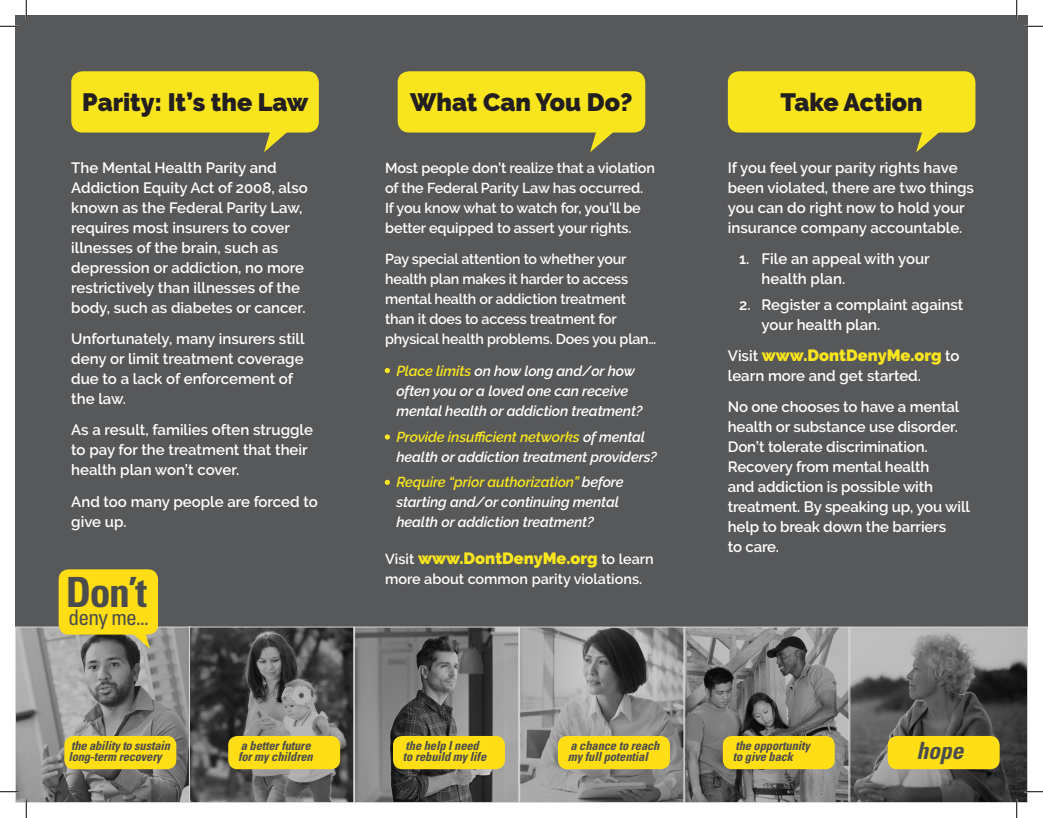
<style>
.page{position:relative;width:1043px;height:818px;background:#fff}
.page>*{position:absolute;margin:0;border:0;box-sizing:border-box;transform-origin:0 0}
.t1{font:700 condensed 41.62px "Univers";color:#4b4c4d}
.t2{font:900 25px "Raleway";color:#231f20}
.t3{font:italic 700 condensed 23.75px "Univers";color:#4b4c4d}
.t4{font:condensed 21.5px "Univers";letter-spacing:-.035em;color:#4b4c4d}
.t5{font:900 16.25px "Raleway";color:#f9e51e}
.t6{font:600 15px/20px "Raleway";color:#fff}
.t7{font:600 14.38px/20px "Raleway";letter-spacing:-.015em;color:#fff}
.t8{font:italic 600 14.38px/20px "Raleway";letter-spacing:-.01em;color:#fff}
.t9{font:italic 700 condensed 12.5px/11.2px "Univers";letter-spacing:-.01em;color:#4b4c4d}
.s1{color:#f9e51e}
.s2{font-weight:600;font-size:14.38px;color:#fff}
.s3{font-weight:600;font-size:15px;color:#fff}
</style>
<div class="page">
<div style="left:15px;top:15px;width:1013px;height:787px;background:#57585a"></div>
<div style="left:71px;top:71px;width:248px;height:61px;background:#f9e51e;border-radius:11px"></div>
<div style="left:398px;top:71px;width:247px;height:61px;background:#f9e51e;border-radius:11px"></div>
<div style="left:728px;top:71px;width:247px;height:61px;background:#f9e51e;border-radius:11px"></div>
<svg style="left:15px;top:626px;width:1013px;height:176px;background:#747474"></svg>
<svg style="left:264px;top:132px;width:28px;height:20px"></svg>
<svg style="left:590px;top:132px;width:28px;height:20px"></svg>
<svg style="left:916px;top:132px;width:28px;height:20px"></svg>
<div style="left:64px;top:736px;width:112px;height:33px;background:#ffde15;border-radius:9px"></div>
<svg style="left:133px;top:634px;width:17px;height:14px"></svg>
<div style="left:59px;top:569px;width:99px;height:65px;background:#ffde15;border-radius:10px"></div>
<div style="left:228px;top:736px;width:112px;height:33px;background:#ffde15;border-radius:9px"></div>
<div style="left:393px;top:736px;width:112px;height:33px;background:#ffde15;border-radius:9px"></div>
<div style="left:558px;top:736px;width:112px;height:33px;background:#ffde15;border-radius:9px"></div>
<div style="left:722px;top:736px;width:112px;height:33px;background:#ffde15;border-radius:9px"></div>
<div style="left:887px;top:736px;width:112px;height:33px;background:#ffde15;border-radius:9px"></div>
<svg style="left:385px;top:368px;width:5px;height:5px"></svg>
<svg style="left:385px;top:434px;width:5px;height:5px"></svg>
<svg style="left:385px;top:479px;width:5px;height:6px"></svg>
<svg style="left:0;top:25px;width:19px;height:2px"></svg>
<svg style="left:1024px;top:25px;width:18px;height:2px"></svg>
<svg style="left:0;top:790px;width:19px;height:2px"></svg>
<svg style="left:1024px;top:790px;width:18px;height:2px"></svg>
<svg style="left:25px;top:0;width:2px;height:19px"></svg>
<svg style="left:25px;top:799px;width:2px;height:19px"></svg>
<svg style="left:1016px;top:0;width:1px;height:18px"></svg>
<svg style="left:1015px;top:799px;width:2px;height:19px"></svg>
<p class="t2" style="left:82px;top:88px;width:228px">Parity: It’s the Law</p>
<p class="t6" style="left:71px;top:157px;width:238px">The Mental Health Parity and<br>Addiction Equity Act of 2008, also known as the Federal Parity Law, requires most insurers to cover illnesses of the brain, such as depression or addiction, no more restrictively than illnesses of the body, such as diabetes or cancer.</p>
<p class="t6" style="left:71px;top:329px;width:235px">Unfortunately, many insurers still deny or limit treatment coverage due to a lack of enforcement of the law.</p>
<p class="t6" style="left:71px;top:420px;width:243px">As a result, families often struggle to pay for the treatment that their health plan won’t cover.</p>
<p class="t6" style="left:71px;top:491px;width:248px">And too many people are forced to give up.</p>
<p class="t1" style="left:66px;top:567px;width:83px">Don’t</p>
<p class="t4" style="left:68px;top:603px;width:82px">deny me...</p>
<p class="t2" style="left:410px;top:88px;width:224px">What Can You Do?</p>
<p class="t7" style="left:385px;top:158px;width:271px">Most people don’t realize that a violation of the Federal Parity Law has occurred.<br>If you know what to watch for, you’ll be better equipped to assert your rights.</p>
<p class="t7" style="left:385px;top:249px;width:273px">Pay special attention to whether your health plan makes it harder to access mental health or addiction treatment than it does to access treatment for physical health problems. Does you plan…</p>
<p class="t8" style="left:396px;top:361px;width:248px;text-indent:-11px">• <span class="s1">Place limits</span> on how long and/or how often you or a loved one can receive mental health or addiction treatment?</p>
<p class="t8" style="left:396px;top:426px;width:262px;text-indent:-11px">• <span class="s1">Provide insufficient networks</span> of mental health or addiction treatment providers?</p>
<p class="t8" style="left:396px;top:472px;width:229px;text-indent:-11px">• <span class="s1">Require “prior authorization”</span> before starting and/or continuing mental health or addiction treatment?</p>
<p class="t5" style="left:385px;top:549px;width:270px"><span class="s2">Visit</span> www.DontDenyMe.org <span class="s2">to learn</span></p>
<p class="t7" style="left:385px;top:569px;width:258px">more about common parity violations.</p>
<p class="t2" style="left:780px;top:88px;width:144px">Take Action</p>
<p class="t6" style="left:728px;top:157px;width:247px">If you feel your parity rights have been violated, there are two things you can do right now to hold your insurance company accountable.</p>
<p class="t6" style="left:761px;top:249px;width:170px;text-indent:-22px">1. File an appeal with your health plan.</p>
<p class="t6" style="left:761px;top:294px;width:203px;text-indent:-22px">2. Register a complaint against your health plan.</p>
<p class="t5" style="left:728px;top:346px;width:233px"><span class="s3">Visit</span> www.DontDenyMe.org <span class="s3">to</span></p>
<p class="t6" style="left:728px;top:365px;width:195px">learn more and get started.</p>
<p class="t6" style="left:728px;top:397px;width:243px">No one chooses to have a mental health or substance use disorder.<br>Don’t tolerate discrimination.<br>Recovery from mental health<br>and addiction is possible with treatment. By speaking up, you will help to break down the barriers<br>to care.</p>
<p class="t9" style="left:68px;top:740px;width:103px">the ability to sustain long-term recovery</p>
<p class="t9" style="left:238px;top:740px;width:76px">a better future for my children</p>
<p class="t9" style="left:403px;top:740px;width:85px">the help I need to rebuild my life</p>
<p class="t9" style="left:568px;top:740px;width:93px">a chance to reach my full potential</p>
<p class="t9" style="left:732px;top:740px;width:79px">the opportunity to give back</p>
<p class="t3" style="left:916px;top:736px;width:48px">hope</p>
</div>
